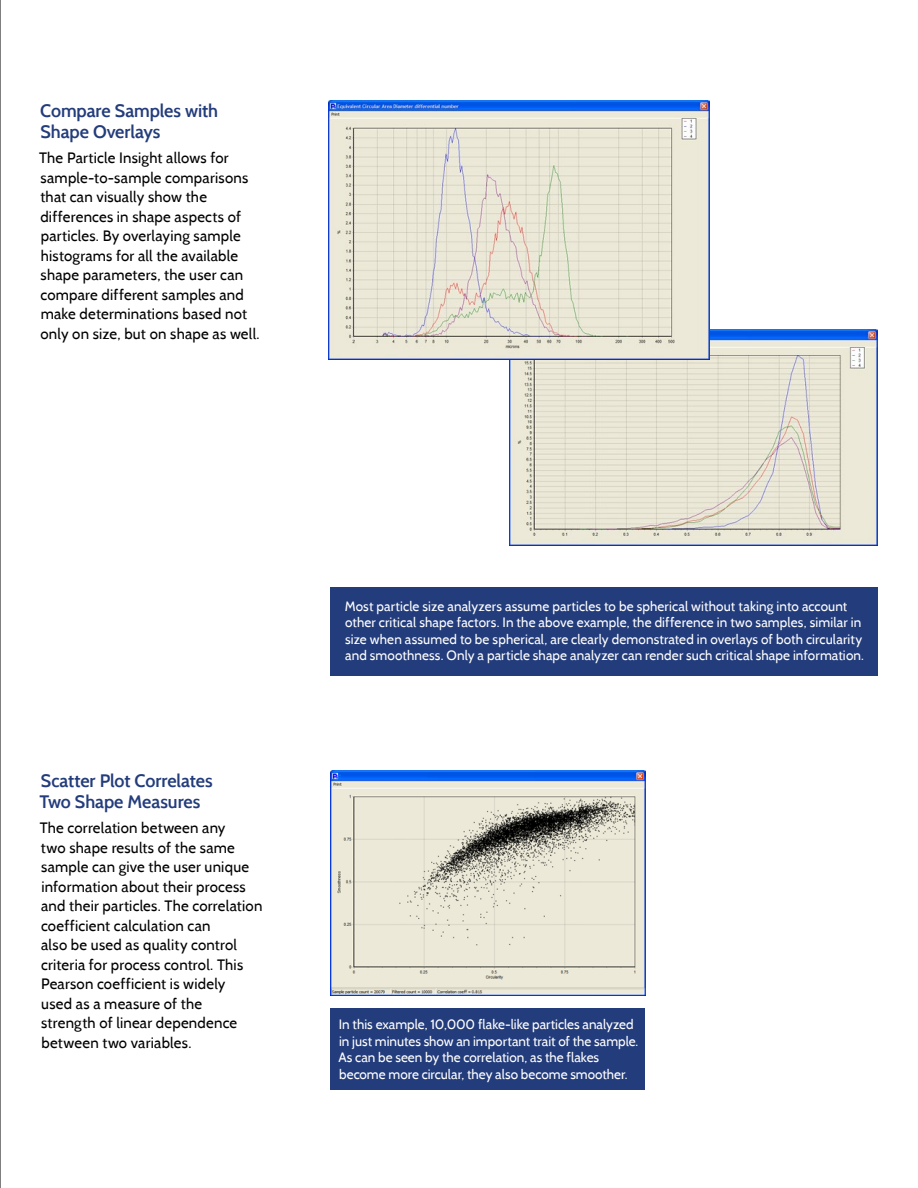
<style>
.page{position:relative;width:918px;height:1188px;background:#fff}
.page>*{position:absolute;margin:0;border:0;box-sizing:border-box;transform-origin:0 0}
.t1{font:600 18px/21px "Cabin";letter-spacing:-.005em;color:#233c7b}
.t2{font:15px/19.5px "Cabin";letter-spacing:.015em;color:#000}
.t3{font:13.5px/16.5px "Cabin";letter-spacing:.005em;color:#fff}
</style>
<div class="page">
<div style="left:330px;top:1008px;width:315px;height:81px;background:#233c7b"></div>
<div style="left:330px;top:587px;width:548px;height:88px;background:#233c7b"></div>
<img style="left:330px;top:770px;width:315px;height:226px">
<img style="left:510px;top:329px;width:368px;height:216px">
<img style="left:328px;top:100px;width:381px;height:259px">
<hr style="left:0;top:0;width:1px;height:1188px;background:#000">
<p class="t1" style="left:40px;top:101px;width:179px">Compare Samples with<br>Shape Overlays</p>
<p class="t2" style="left:39px;top:148px;width:222px">The Particle Insight allows for sample-to-sample comparisons that can visually show the differences in shape aspects of particles. By overlaying sample histograms for all the available shape parameters, the user can compare different samples and make determinations based not only on size, but on shape as well.</p>
<p class="t1" style="left:40px;top:770px;width:175px">Scatter Plot Correlates<br>Two Shape Measures</p>
<p class="t2" style="left:40px;top:818px;width:224px">The correlation between any<br>two shape results of the same sample can give the user unique information about their process and their particles. The correlation coefficient calculation can<br>also be used as quality control criteria for process control. This<br>Pearson coefficient is widely<br>used as a measure of the<br>strength of linear dependence between two variables.</p>
<p class="t3" style="left:345px;top:598px;width:521px">Most particle size analyzers assume particles to be spherical without taking into account other critical shape factors. In the above example, the difference in two samples, similar in size when assumed to be spherical, are clearly demonstrated in overlays of both circularity and smoothness. Only a particle shape analyzer can render such critical shape information.</p>
<p class="t3" style="left:338px;top:1016px;width:302px">In this example, 10,000 flake-like particles analyzed in just minutes show an important trait of the sample.<br>As can be seen by the correlation, as the flakes become more circular, they also become smoother.</p>
</div>
